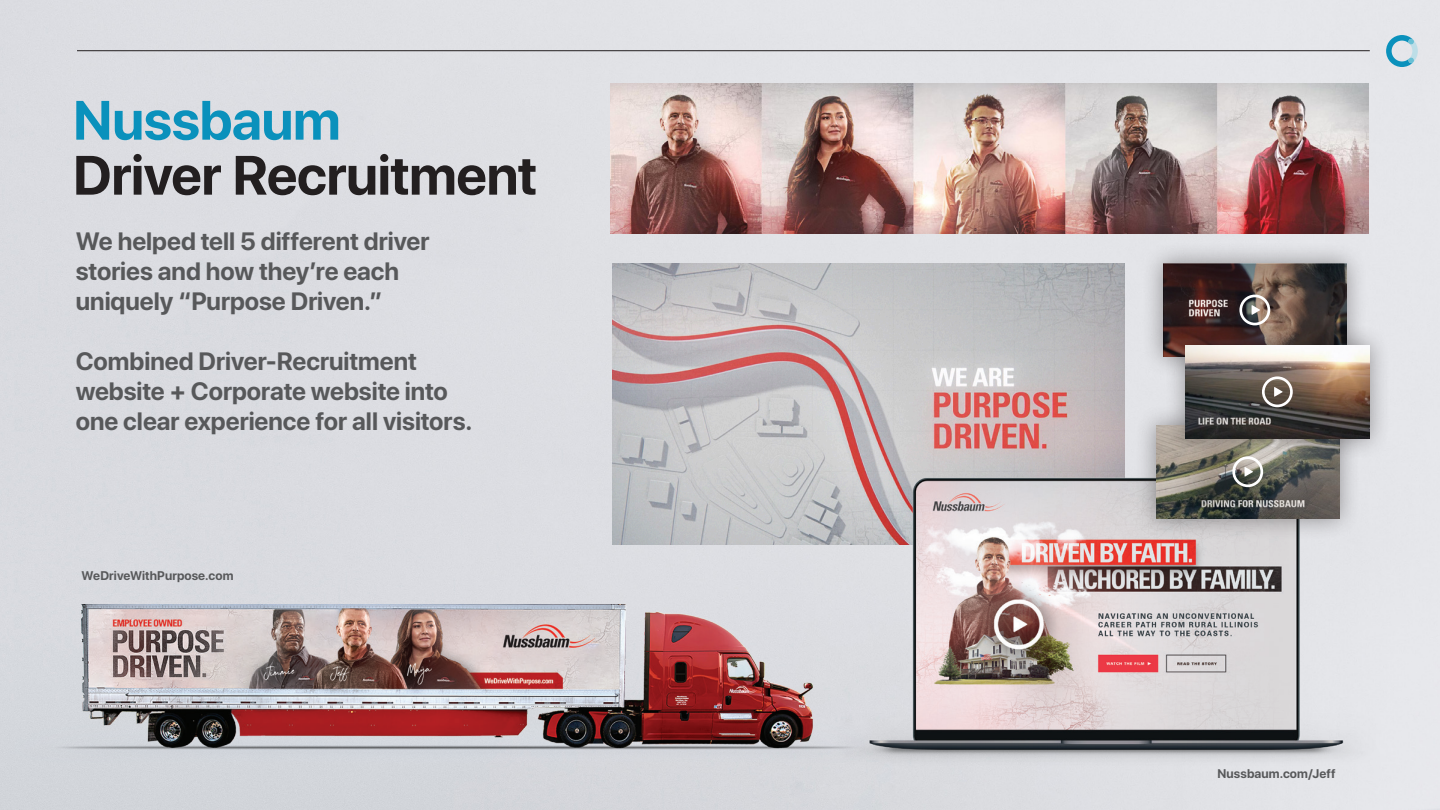
<style>
.page{position:relative;width:1440px;height:810px;background:#fff}
.page>*{position:absolute;margin:0;border:0;box-sizing:border-box;transform-origin:0 0}
.t1{font:700 55px "SF Pro Display";letter-spacing:-.01em;color:#231f20}
.t2{font:700 55px "SF Pro Display";letter-spacing:-.005em;color:#0a91bc}
.t3{font:700 25px/30px "SF Pro Display";color:#57585a}
.t4{font:700 12.5px "SF Pro Display";letter-spacing:.01em;color:#57585a}
</style>
<div class="page">
<svg style="left:1386px;top:35px;width:32px;height:32px"></svg>
<hr style="left:77px;top:50px;width:1293px;height:1px;background:#231f20">
<img style="left:612px;top:264px;width:513px;height:280px">
<img style="left:837px;top:461px;width:558px;height:349px">
<img style="left:610px;top:84px;width:759px;height:150px">
<div style="left:1142px;top:242px;width:226px;height:136px;background:#231f20;opacity:.45"></div>
<img style="left:1163px;top:263px;width:183px;height:94px">
<div style="left:1135px;top:404px;width:226px;height:136px;background:#231f20;opacity:.45"></div>
<img style="left:1156px;top:425px;width:183px;height:93px">
<div style="left:1164px;top:324px;width:227px;height:136px;background:#231f20;opacity:.45"></div>
<img style="left:1186px;top:345px;width:183px;height:94px">
<svg style="left:1262px;top:376px;width:31px;height:31px"></svg>
<svg style="left:1239px;top:295px;width:31px;height:30px"></svg>
<svg style="left:1232px;top:456px;width:31px;height:31px"></svg>
<img style="left:0;top:604px;width:864px;height:159px">
<p class="t2" style="left:73px;top:89px;width:269px">Nussbaum</p>
<p class="t1" style="left:73px;top:144px;width:466px">Driver Recruitment</p>
<p class="t3" style="left:76px;top:227px;width:355px">We helped tell 5 different driver stories and how they’re each uniquely “Purpose Driven.”</p>
<p class="t3" style="left:76px;top:347px;width:398px">Combined Driver-Recruitment website + Corporate website into one clear experience for all visitors.</p>
<p class="t4" style="left:81px;top:568px;width:154px">WeDriveWithPurpose.com</p>
<p class="t4" style="left:1218px;top:767px;width:120px">Nussbaum.com/Jeff</p>
</div>
